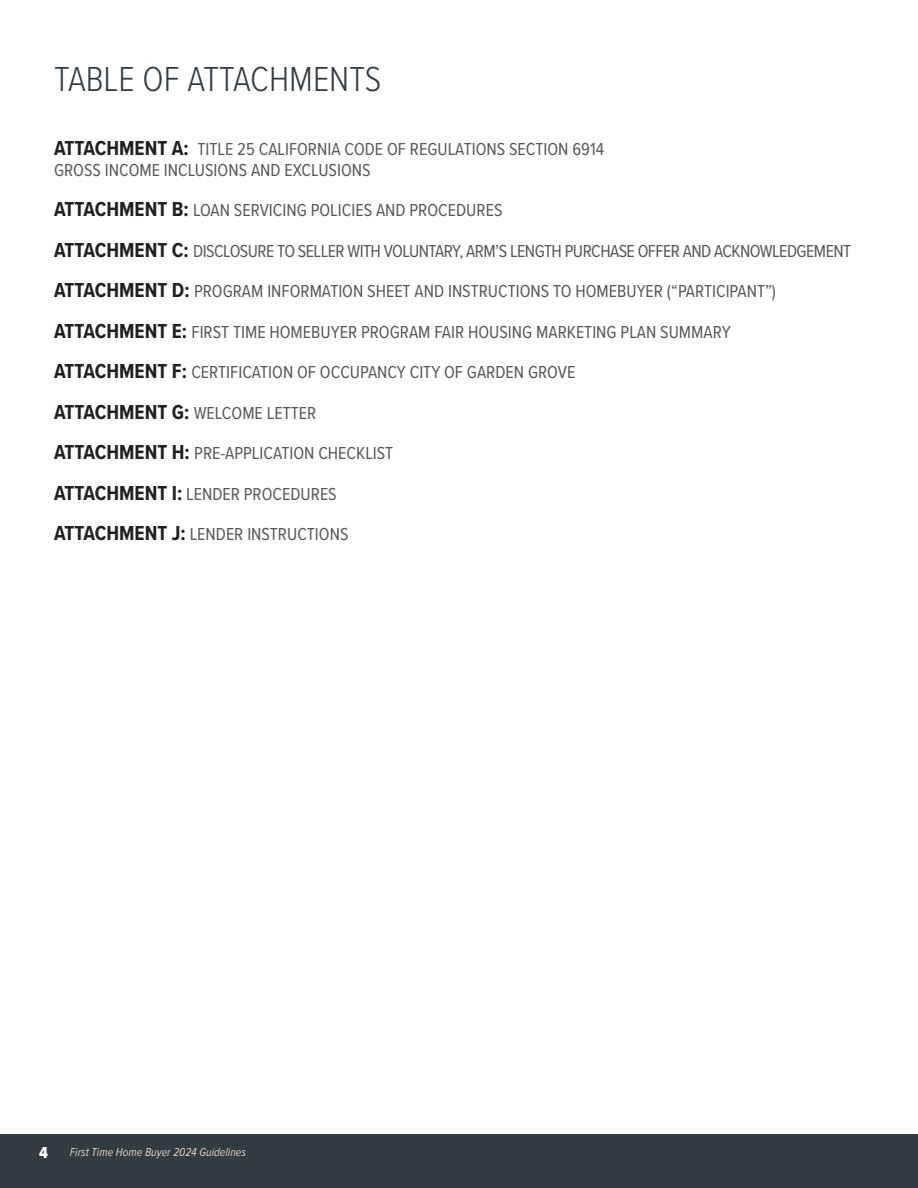
<style>
.page{position:relative;width:918px;height:1188px;background:#fff}
.page>*{position:absolute;margin:0;border:0;box-sizing:border-box;transform-origin:0 0}
.t1{font:300 36px "Proxima Nova Cond";color:#323c43}
.t2{font:18px "Proxima Nova Cond";color:#57585a}
.t3{font:18px "Proxima Nova Cond";letter-spacing:-.03em;color:#57585a}
.t4{font:16.5px "Proxima Nova Cond Extrabld";color:#fff}
.t5{font:italic 12px "Proxima Nova Cond";color:#d7cdc3}
.s1{font-weight:700;font-size:21px;color:#231f20}
</style>
<div class="page">
<div style="left:0;top:1134px;width:918px;height:54px;background:#323c43"></div>
<p class="t1" style="left:54px;top:52px;width:329px">TABLE OF ATTACHMENTS</p>
<p class="t2" style="left:54px;top:136px;width:552px"><span class="s1">ATTACHMENT A:</span> TITLE 25 CALIFORNIA CODE OF REGULATIONS SECTION 6914</p>
<p class="t2" style="left:54px;top:156px;width:318px">GROSS INCOME INCLUSIONS AND EXCLUSIONS</p>
<p class="t2" style="left:54px;top:197px;width:450px"><span class="s1">ATTACHMENT B:</span> LOAN SERVICING POLICIES AND PROCEDURES</p>
<p class="t3" style="left:54px;top:237px;width:799px"><span class="s1">ATTACHMENT C:</span> DISCLOSURE TO SELLER WITH VOLUNTARY, ARM’S LENGTH PURCHASE OFFER AND ACKNOWLEDGEMENT</p>
<p class="t2" style="left:54px;top:278px;width:724px"><span class="s1">ATTACHMENT D:</span> PROGRAM INFORMATION SHEET AND INSTRUCTIONS TO HOMEBUYER (“PARTICIPANT”)</p>
<p class="t2" style="left:54px;top:318px;width:678px"><span class="s1">ATTACHMENT E:</span> FIRST TIME HOMEBUYER PROGRAM FAIR HOUSING MARKETING PLAN SUMMARY</p>
<p class="t2" style="left:54px;top:359px;width:523px"><span class="s1">ATTACHMENT F:</span> CERTIFICATION OF OCCUPANCY CITY OF GARDEN GROVE</p>
<p class="t2" style="left:54px;top:399px;width:264px"><span class="s1">ATTACHMENT G:</span> WELCOME LETTER</p>
<p class="t2" style="left:54px;top:440px;width:341px"><span class="s1">ATTACHMENT H:</span> PRE-APPLICATION CHECKLIST</p>
<p class="t2" style="left:54px;top:480px;width:284px"><span class="s1">ATTACHMENT I:</span> LENDER PROCEDURES</p>
<p class="t2" style="left:54px;top:521px;width:296px"><span class="s1">ATTACHMENT J:</span> LENDER INSTRUCTIONS</p>
<p class="t4" style="left:39px;top:1140px;width:10px">4</p>
<p class="t5" style="left:70px;top:1143px;width:178px">First Time Home Buyer 2024 Guidelines</p>
</div>
